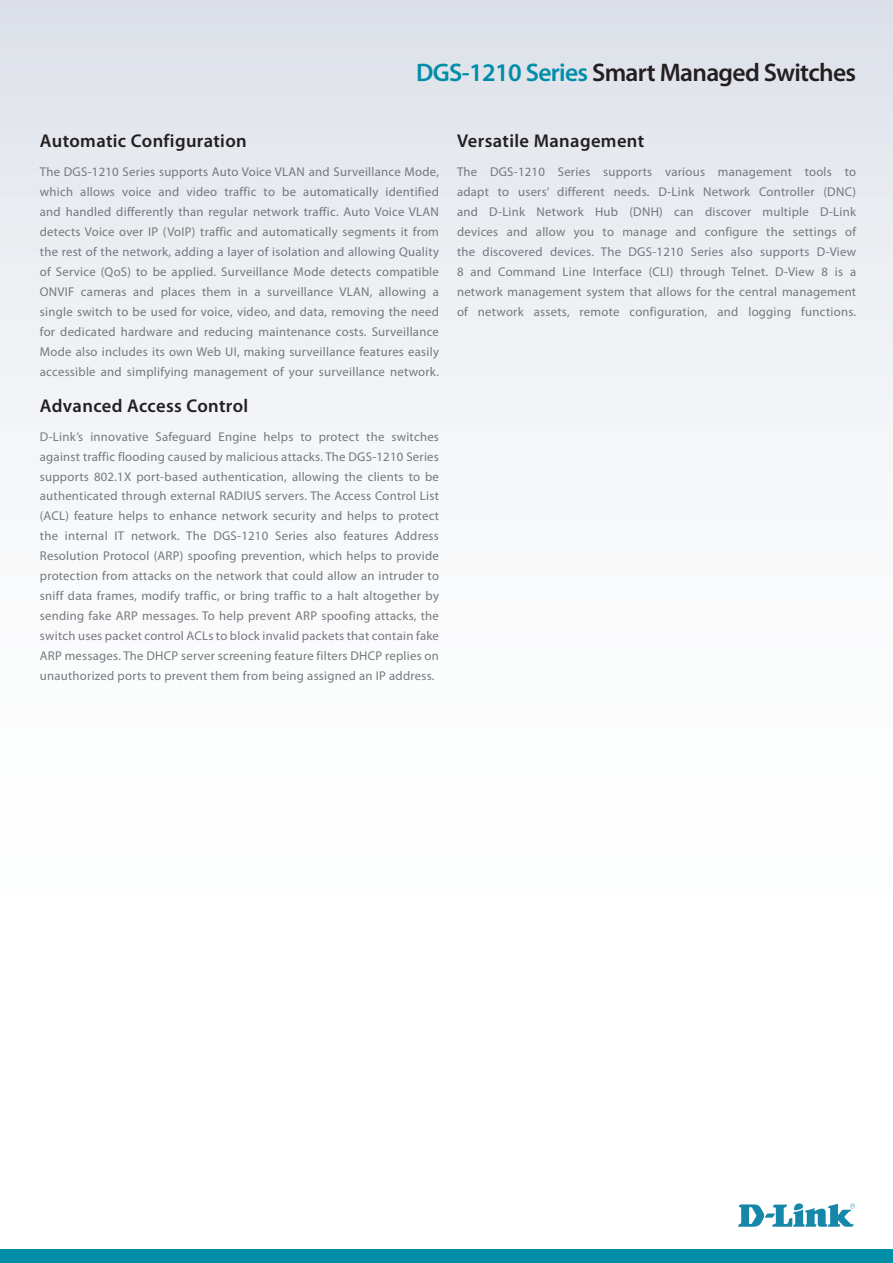
<style>
.page{position:relative;width:893px;height:1263px;background:#fff}
.page>*{position:absolute;margin:0;border:0;box-sizing:border-box;transform-origin:0 0}
.t1{font:600 25.5px "Myriad Pro";letter-spacing:-.025em;color:#231f20}
.t2{font:600 18.6px "Myriad Pro";letter-spacing:.02em;color:#231f20}
.t3{font:12.75px/20px "Myriad Pro";letter-spacing:.02em;color:#74787d;text-align:justify}
.s1{color:#008da8}
</style>
<div class="page">
<div style="left:0;top:0;width:893px;height:1084px;background:linear-gradient(to bottom,#e3e6ec,#fff)"></div>
<div style="left:0;top:1249px;width:893px;height:14px;background:#008da8"></div>
<svg style="left:738px;top:1203px;width:117px;height:24px"></svg>
<h1 class="t1" style="left:416px;top:56px;width:442px"><span class="s1">DGS-1210 Series</span> Smart Managed Switches</h1>
<h2 class="t2" style="left:40px;top:129px;width:208px">Automatic Configuration</h2>
<p class="t3" style="left:40px;top:162px;width:401px">The DGS-1210 Series supports Auto Voice VLAN and Surveillance Mode, which allows voice and video traffic to be automatically identified and handled differently than regular network traffic. Auto Voice VLAN detects Voice over IP (VoIP) traffic and automatically segments it from the rest of the network, adding a layer of isolation and allowing Quality of Service (QoS) to be applied. Surveillance Mode detects compatible ONVIF cameras and places them in a surveillance VLAN, allowing a single switch to be used for voice, video, and data, removing the need for dedicated hardware and reducing maintenance costs. Surveillance Mode also includes its own Web UI, making surveillance features easily accessible and simplifying management of your surveillance network.</p>
<h2 class="t2" style="left:40px;top:394px;width:210px">Advanced Access Control</h2>
<p class="t3" style="left:40px;top:426px;width:401px">D-Link’s innovative Safeguard Engine helps to protect the switches against traffic flooding caused by malicious attacks. The DGS-1210 Series supports 802.1X port-based authentication, allowing the clients to be authenticated through external RADIUS servers. The Access Control List (ACL) feature helps to enhance network security and helps to protect the internal IT network. The DGS-1210 Series also features Address Resolution Protocol (ARP) spoofing prevention, which helps to provide protection from attacks on the network that could allow an intruder to sniff data frames, modify traffic, or bring traffic to a halt altogether by sending fake ARP messages. To help prevent ARP spoofing attacks, the switch uses packet control ACLs to block invalid packets that contain fake ARP messages. The DHCP server screening feature filters DHCP replies on unauthorized ports to prevent them from being assigned an IP address.</p>
<h2 class="t2" style="left:457px;top:129px;width:189px">Versatile Management</h2>
<p class="t3" style="left:457px;top:162px;width:401px">The DGS-1210 Series supports various management tools to adapt to users’ different needs. D-Link Network Controller (DNC) and D-Link Network Hub (DNH) can discover multiple D-Link devices and allow you to manage and configure the settings of the discovered devices. The DGS-1210 Series also supports D-View 8 and Command Line Interface (CLI) through Telnet. D-View 8 is a network management system that allows for the central management of network assets, remote configuration, and logging functions.</p>
</div>
